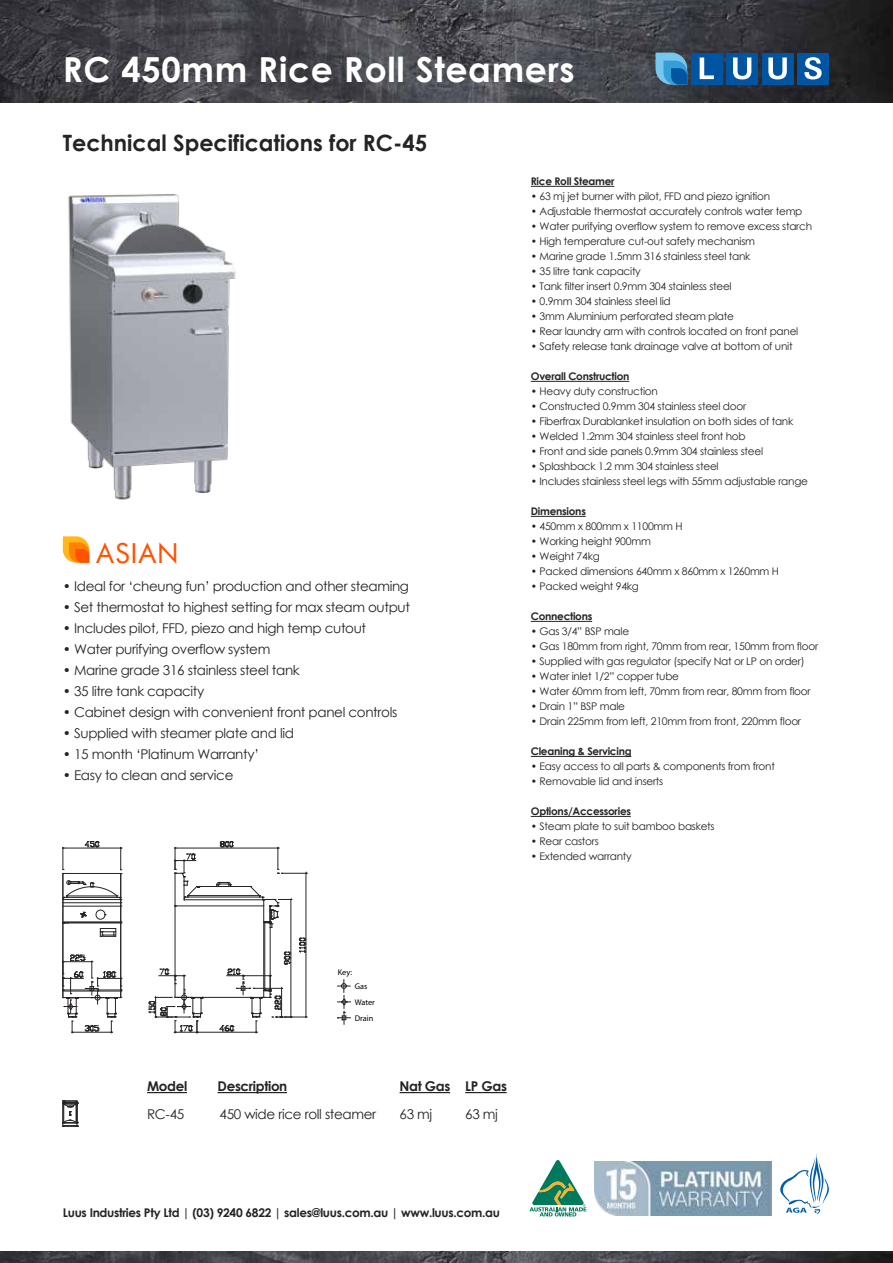
<style>
.page{position:relative;width:893px;height:1263px;background:#fff}
.page>*{position:absolute;margin:0;border:0;box-sizing:border-box;transform-origin:0 0}
.t1{font:700 34.5px "Century Gothic";letter-spacing:.02em;color:#fff}
.t2{font:27.75px "Futura BT";letter-spacing:.04em;color:#ff5100}
.t3{font:700 22.5px "Century Gothic";color:#272324}
.t4{font:13.5px "Century Gothic";letter-spacing:-.025em;color:#272324}
.t5{font:700 13.5px "Century Gothic";letter-spacing:-.025em;color:#272324}
.t6{font:700 12px "Century Gothic";letter-spacing:-.025em;color:#272324}
.t7{font:10.5px "Century Gothic";letter-spacing:-.025em;color:#272324}
.t8{font:700 10.5px "Century Gothic";letter-spacing:-.025em;color:#272324}
.t9{font:8.25px "Myriad Pro";color:#000}
</style>
<div class="page">
<img style="left:0;top:0;width:893px;height:102px">
<hr style="left:147px;top:1092px;width:40px;height:1px;background:#272324">
<hr style="left:218px;top:1092px;width:69px;height:1px;background:#272324">
<hr style="left:400px;top:1092px;width:50px;height:1px;background:#272324">
<hr style="left:465px;top:1092px;width:42px;height:1px;background:#272324">
<hr style="left:531px;top:186px;width:83px;height:1px;background:#272324">
<hr style="left:531px;top:381px;width:98px;height:1px;background:#272324">
<hr style="left:531px;top:516px;width:55px;height:1px;background:#272324">
<hr style="left:531px;top:621px;width:61px;height:1px;background:#272324">
<hr style="left:531px;top:756px;width:100px;height:1px;background:#272324">
<hr style="left:531px;top:816px;width:100px;height:1px;background:#272324">
<svg style="left:338px;top:979px;width:12px;height:45px"></svg>
<svg style="left:780px;top:1153px;width:49px;height:61px"></svg>
<svg style="left:529px;top:1160px;width:58px;height:57px"></svg>
<img style="left:595px;top:1161px;width:177px;height:54px">
<svg style="left:63px;top:536px;width:26px;height:27px"></svg>
<div style="left:797px;top:53px;width:32px;height:31px;background:#0055a2"></div>
<div style="left:691px;top:53px;width:32px;height:31px;background:#0055a2"></div>
<div style="left:726px;top:53px;width:32px;height:31px;background:#0055a2"></div>
<div style="left:762px;top:53px;width:31px;height:31px;background:#0055a2"></div>
<svg style="left:700px;top:58px;width:14px;height:21px"></svg>
<svg style="left:733px;top:58px;width:18px;height:21px"></svg>
<svg style="left:768px;top:58px;width:19px;height:21px"></svg>
<svg style="left:804px;top:57px;width:18px;height:22px"></svg>
<svg style="left:655px;top:53px;width:32px;height:31px"></svg>
<img style="left:0;top:1251px;width:893px;height:12px">
<svg style="left:62px;top:1100px;width:16px;height:27px"></svg>
<svg style="left:65px;top:880px;width:57px;height:44px"></svg>
<div style="left:63px;top:873px;width:58px;height:125px;border:1px solid #272324"></div>
<hr style="left:63px;top:848px;width:58px;height:1px;background:#272324">
<svg style="left:84px;top:841px;width:15px;height:7px"></svg>
<svg style="left:63px;top:847px;width:1px;height:27px"></svg>
<svg style="left:120px;top:847px;width:2px;height:27px"></svg>
<div style="left:100px;top:928px;width:16px;height:9px;border:1px solid #272324"></div>
<svg style="left:100px;top:931px;width:16px;height:6px"></svg>
<svg style="left:63px;top:954px;width:59px;height:79px"></svg>
<hr style="left:263px;top:900px;width:1px;height:97px;background:#272324">
<hr style="left:264px;top:923px;width:1px;height:66px;background:#272324">
<hr style="left:270px;top:923px;width:1px;height:66px;background:#272324">
<hr style="left:175px;top:906px;width:1px;height:91px;background:#272324">
<hr style="left:175px;top:997px;width:95px;height:1px;background:#272324">
<hr style="left:197px;top:1032px;width:59px;height:1px;background:#272324">
<hr style="left:290px;top:899px;width:1px;height:118px;background:#272324">
<hr style="left:276px;top:1016px;width:31px;height:1px;background:#272324">
<hr style="left:306px;top:873px;width:1px;height:144px;background:#272324">
<svg style="left:298px;top:937px;width:8px;height:16px"></svg>
<svg style="left:148px;top:968px;width:56px;height:65px"></svg>
<svg style="left:175px;top:841px;width:132px;height:87px"></svg>
<svg style="left:219px;top:951px;width:73px;height:82px"></svg>
<img style="left:68px;top:194px;width:168px;height:306px">
<h1 class="t1" style="left:63px;top:44px;width:513px">RC 450mm Rice Roll Steamers</h1>
<h3 class="t3" style="left:63px;top:126px;width:366px">Technical Specifications for RC-45</h3>
<h2 class="t2" style="left:97px;top:536px;width:84px">ASIAN</h2>
<p class="t4" style="left:63px;top:577px;width:348px">• Ideal for ‘cheung fun’ production and other steaming</p>
<p class="t4" style="left:63px;top:598px;width:349px">• Set thermostat to highest setting for max steam output</p>
<p class="t4" style="left:63px;top:619px;width:305px">• Includes pilot, FFD, piezo and high temp cutout</p>
<p class="t4" style="left:63px;top:640px;width:209px">• Water purifying overflow system</p>
<p class="t4" style="left:63px;top:661px;width:238px">• Marine grade 316 stainless steel tank</p>
<p class="t4" style="left:63px;top:682px;width:143px">• 35 litre tank capacity</p>
<p class="t4" style="left:63px;top:703px;width:336px">• Cabinet design with convenient front panel controls</p>
<p class="t4" style="left:63px;top:724px;width:233px">• Supplied with steamer plate and lid</p>
<p class="t4" style="left:63px;top:745px;width:198px">• 15 month ‘Platinum Warranty’</p>
<p class="t4" style="left:63px;top:766px;width:172px">• Easy to clean and service</p>
<p class="t8" style="left:531px;top:174px;width:85px">Rice Roll Steamer</p>
<p class="t7" style="left:531px;top:189px;width:241px">• 63 mj jet burner with pilot, FFD and piezo ignition</p>
<p class="t7" style="left:531px;top:204px;width:273px">• Adjustable thermostat accurately controls water temp</p>
<p class="t7" style="left:531px;top:219px;width:283px">• Water purifying overflow system to remove excess starch</p>
<p class="t7" style="left:531px;top:234px;width:226px">• High temperature cut-out safety mechanism</p>
<p class="t7" style="left:531px;top:249px;width:221px">• Marine grade 1.5mm 316 stainless steel tank</p>
<p class="t7" style="left:531px;top:264px;width:112px">• 35 litre tank capacity</p>
<p class="t7" style="left:531px;top:279px;width:202px">• Tank filter insert 0.9mm 304 stainless steel</p>
<p class="t7" style="left:531px;top:294px;width:141px">• 0.9mm 304 stainless steel lid</p>
<p class="t7" style="left:531px;top:309px;width:205px">• 3mm Aluminium perforated steam plate</p>
<p class="t7" style="left:531px;top:324px;width:269px">• Rear laundry arm with controls located on front panel</p>
<p class="t7" style="left:531px;top:339px;width:263px">• Safety release tank drainage valve at bottom of unit</p>
<p class="t8" style="left:531px;top:369px;width:100px">Overall Construction</p>
<p class="t7" style="left:531px;top:384px;width:129px">• Heavy duty construction</p>
<p class="t7" style="left:531px;top:399px;width:217px">• Constructed 0.9mm 304 stainless steel door</p>
<p class="t7" style="left:531px;top:414px;width:264px">• Fiberfrax Durablanket insulation on both sides of tank</p>
<p class="t7" style="left:531px;top:429px;width:216px">• Welded 1.2mm 304 stainless steel front hob</p>
<p class="t7" style="left:531px;top:444px;width:234px">• Front and side panels 0.9mm 304 stainless steel</p>
<p class="t7" style="left:531px;top:459px;width:189px">• Splashback 1.2 mm 304 stainless steel</p>
<p class="t7" style="left:531px;top:474px;width:279px">• Includes stainless steel legs with 55mm adjustable range</p>
<p class="t8" style="left:531px;top:504px;width:57px">Dimensions</p>
<p class="t7" style="left:531px;top:519px;width:153px">• 450mm x 800mm x 1100mm H</p>
<p class="t7" style="left:531px;top:534px;width:122px">• Working height 900mm</p>
<p class="t7" style="left:531px;top:549px;width:71px">• Weight 74kg</p>
<p class="t7" style="left:531px;top:564px;width:250px">• Packed dimensions 640mm x 860mm x 1260mm H</p>
<p class="t7" style="left:531px;top:579px;width:110px">• Packed weight 94kg</p>
<p class="t8" style="left:531px;top:609px;width:63px">Connections</p>
<p class="t7" style="left:531px;top:624px;width:100px">• Gas 3/4” BSP male</p>
<p class="t7" style="left:531px;top:639px;width:289px">• Gas 180mm from right, 70mm from rear, 150mm from floor</p>
<p class="t7" style="left:531px;top:654px;width:275px">• Supplied with gas regulator (specify Nat or LP on order)</p>
<p class="t7" style="left:531px;top:669px;width:150px">• Water inlet 1/2” copper tube</p>
<p class="t7" style="left:531px;top:684px;width:281px">• Water 60mm from left, 70mm from rear, 80mm from floor</p>
<p class="t7" style="left:531px;top:699px;width:96px">• Drain 1” BSP male</p>
<p class="t7" style="left:531px;top:714px;width:272px">• Drain 225mm from left, 210mm from front, 220mm floor</p>
<p class="t8" style="left:531px;top:744px;width:102px">Cleaning &amp; Servicing</p>
<p class="t7" style="left:531px;top:759px;width:246px">• Easy access to all parts &amp; components from front</p>
<p class="t7" style="left:531px;top:774px;width:134px">• Removable lid and inserts</p>
<p class="t8" style="left:531px;top:804px;width:102px">Options/Accessories</p>
<p class="t7" style="left:531px;top:819px;width:185px">• Steam plate to suit bamboo baskets</p>
<p class="t7" style="left:531px;top:834px;width:70px">• Rear castors</p>
<p class="t7" style="left:531px;top:849px;width:103px">• Extended warranty</p>
<p class="t9" style="left:338px;top:967px;width:16px">Key:</p>
<p class="t9" style="left:355px;top:981px;width:14px">Gas</p>
<p class="t9" style="left:355px;top:997px;width:22px">Water</p>
<p class="t5" style="left:147px;top:1076px;width:42px">Model</p>
<p class="t4" style="left:147px;top:1104px;width:39px">RC-45</p>
<p class="t9" style="left:355px;top:1013px;width:20px">Drain</p>
<p class="t5" style="left:218px;top:1076px;width:71px">Description</p>
<p class="t4" style="left:220px;top:1104px;width:158px">450 wide rice roll steamer</p>
<p class="t5" style="left:400px;top:1076px;width:52px">Nat Gas</p>
<p class="t4" style="left:400px;top:1104px;width:34px">63 mj</p>
<p class="t5" style="left:465px;top:1076px;width:43px">LP Gas</p>
<p class="t4" style="left:465px;top:1104px;width:34px">63 mj</p>
<p class="t6" style="left:63px;top:1203px;width:439px">Luus Industries Pty Ltd | (03) 9240 6822 | sales@luus.com.au | www.luus.com.au</p>
</div>
